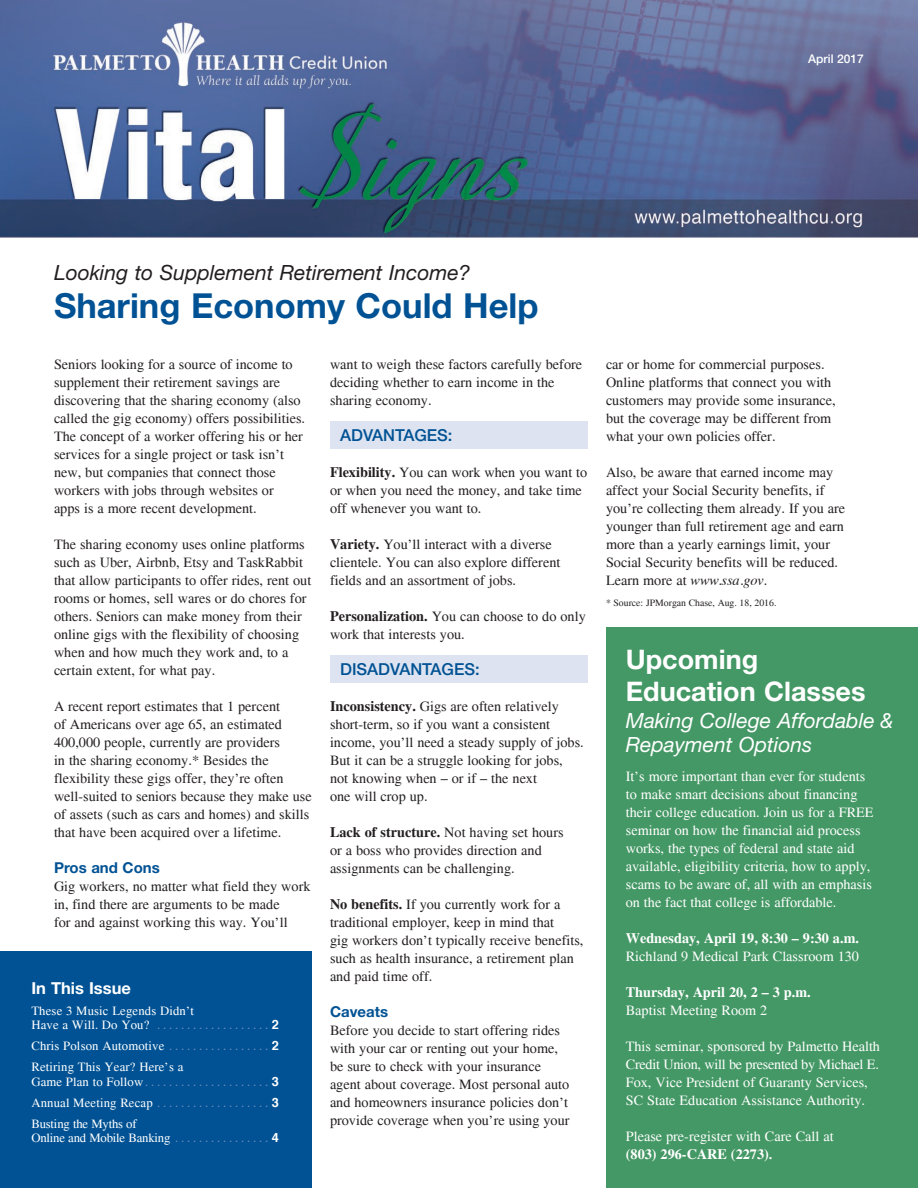
<style>
.page{position:relative;width:918px;height:1188px;background:#fff}
.page>*{position:absolute;margin:0;border:0;box-sizing:border-box;transform-origin:0 0}
.HEADLINE{font:700 34.5px "Helvetica Neue LT Std";color:#005294}
.HEADLINE-2{font:700 27px/31.5px "Helvetica Neue LT Std";color:#fff}
.KICKER{font:italic 21px/24px "Helvetica Neue LT Std";color:#fff}
.KICKER-2{font:italic 21px "Helvetica Neue LT Std";color:#231f20}
.BODY{font:500 16.5px "Helvetica Neue LT Std";color:#005294}
.SUBHEAD{font:700 16.5px "Helvetica Neue LT Std";color:#fff}
.SUBHEAD-2{font:700 15px "Helvetica Neue LT Std";color:#005294}
.BODY-2{font:14.25px/18px "Times";color:#231f20}
.BODY-3{font:14.25px/18px "Times";color:#fff}
.BODY-4{font:700 14.25px/18px "Times";color:#fff}
.BODY-5{font:12.75px/14.2px "Times";letter-spacing:.01em;color:#fff}
.BODY-6{font:12.75px/14.2px "Times";letter-spacing:-.015em;color:#fff}
.BODY-7{font:12.75px "Times";letter-spacing:.01em;color:#7491c0}
.BODY-8{font:700 12.75px "Helvetica";color:#fff}
.t1{font:500 12px "Helvetica Neue LT Std";color:#fff}
.FOOTNOTE{font:9.75px "Times";color:#231f20}
.s1{font-weight:700}
.s2{color:#7491c0}
.s3{color:#fff}
.s4{font-style:italic}
.s5{font-weight:400}
.s6{font-family:"Times New Roman";font-weight:700}
</style>
<div class="page">
<div style="left:330px;top:421px;width:258px;height:28px;background:#dde3f0"></div>
<div style="left:330px;top:655px;width:258px;height:28px;background:#dde3f0"></div>
<div style="left:606px;top:627px;width:312px;height:561px;background:#449865"></div>
<div style="left:0;top:951px;width:312px;height:237px;background:#005294"></div>
<img style="left:0;top:0;width:918px;height:237px">
<p class="t1" style="left:808px;top:51px;width:57px">April 2017</p>
<p class="KICKER-2" style="left:54px;top:260px;width:418px">Looking to Supplement Retirement Income?</p>
<p class="HEADLINE" style="left:54px;top:284px;width:486px">Sharing Economy Could Help</p>
<p class="BODY-2" style="left:54px;top:355px;width:253px">Seniors looking for a source of income to supplement their retirement savings are discovering that the sharing economy (also called the gig economy) offers possibilities.<br>The concept of a worker offering his or her services for a single project or task isn’t new, but companies that connect those workers with jobs through websites or<br>apps is a more recent development.</p>
<p class="BODY-2" style="left:54px;top:535px;width:259px">The sharing economy uses online platforms such as Uber, Airbnb, Etsy and TaskRabbit that allow participants to offer rides, rent out rooms or homes, sell wares or do chores for others. Seniors can make money from their online gigs with the flexibility of choosing when and how much they work and, to a certain extent, for what pay.</p>
<p class="BODY-2" style="left:54px;top:697px;width:259px">A recent report estimates that 1 percent<br>of Americans over age 65, an estimated 400,000 people, currently are providers<br>in the sharing economy.* Besides the flexibility these gigs offer, they’re often well-suited to seniors because they make use of assets (such as cars and homes) and skills that have been acquired over a lifetime.</p>
<p class="SUBHEAD-2" style="left:54px;top:858px;width:107px">Pros and Cons</p>
<p class="BODY-2" style="left:54px;top:877px;width:258px">Gig workers, no matter what field they work in, find there are arguments to be made<br>for and against working this way. You’ll</p>
<p class="BODY-2" style="left:330px;top:355px;width:254px">want to weigh these factors carefully before deciding whether to earn income in the sharing economy.</p>
<p class="BODY" style="left:340px;top:425px;width:114px">ADVANTAGES:</p>
<p class="BODY-2" style="left:330px;top:463px;width:259px"><span class="s1">Flexibility.</span> You can work when you want to or when you need the money, and take time off whenever you want to.</p>
<p class="BODY-2" style="left:330px;top:535px;width:232px"><span class="s1">Variety.</span> You’ll interact with a diverse clientele. You can also explore different fields and an assortment of jobs.</p>
<p class="BODY-2" style="left:330px;top:607px;width:257px"><span class="s1">Personalization.</span> You can choose to do only work that interests you.</p>
<p class="BODY" style="left:340px;top:659px;width:141px">DISADVANTAGES:</p>
<p class="BODY-2" style="left:330px;top:697px;width:255px"><span class="s1">Inconsistency.</span> Gigs are often relatively short-term, so if you want a consistent income, you’ll need a steady supply of jobs.<br>But it can be a struggle looking for jobs, not knowing when – or if – the next<br>one will crop up.</p>
<p class="BODY-2" style="left:330px;top:823px;width:235px"><span class="s1">Lack of structure.</span> Not having set hours or a boss who provides direction and assignments can be challenging.</p>
<p class="BODY-2" style="left:330px;top:895px;width:255px"><span class="s1">No benefits.</span> If you currently work for a traditional employer, keep in mind that<br>gig workers don’t typically receive benefits, such as health insurance, a retirement plan and paid time off.</p>
<p class="SUBHEAD-2" style="left:330px;top:1002px;width:60px">Caveats</p>
<p class="BODY-2" style="left:330px;top:1021px;width:241px">Before you decide to start offering rides with your car or renting out your home, be sure to check with your insurance agent about coverage. Most personal auto and homeowners insurance policies don’t provide coverage when you’re using your</p>
<p class="SUBHEAD" style="left:31px;top:977px;width:101px">In This Issue</p>
<p class="BODY-5" style="left:31px;top:1004px;width:164px">These 3 Music Legends Didn’t<br>Have a Will. Do You? <span class="s2">....................</span></p>
<p class="BODY-8" style="left:272px;top:1015px;width:9px">2</p>
<p class="BODY-5" style="left:31px;top:1039px;width:139px">Chris Polson Automotive<span class="s2">..................</span></p>
<p class="BODY-8" style="left:272px;top:1036px;width:9px">2</p>
<p class="BODY-5" style="left:31px;top:1060px;width:154px">Retiring This Year? Here’s a<br>Game Plan to Follow<span class="s2">......................</span></p>
<p class="BODY-8" style="left:272px;top:1071px;width:9px">3</p>
<p class="BODY-7" style="left:31px;top:1095px;width:127px"><span class="s3">Annual Meeting Recap</span>....................</p>
<p class="BODY-8" style="left:272px;top:1092px;width:9px">3</p>
<p class="BODY-6" style="left:31px;top:1116px;width:145px">Busting the Myths of<br>Online and Mobile Banking<span class="s2">.................</span></p>
<p class="BODY-8" style="left:272px;top:1127px;width:9px">4</p>
<p class="BODY-2" style="left:606px;top:355px;width:231px">car or home for commercial purposes.<br>Online platforms that connect you with customers may provide some insurance, but the coverage may be different from what your own policies offer.</p>
<p class="BODY-2" style="left:606px;top:463px;width:241px">Also, be aware that earned income may affect your Social Security benefits, if you’re collecting them already. If you are younger than full retirement age and earn more than a yearly earnings limit, your Social Security benefits will be reduced.<br>Learn more at <span class="s4">www.ssa.gov</span>.</p>
<p class="FOOTNOTE" style="left:606px;top:597px;width:172px">* Source: JPMorgan Chase, Aug. 18, 2016.</p>
<p class="HEADLINE-2" style="left:626px;top:643px;width:241px">Upcoming<br>Education Classes</p>
<p class="KICKER" style="left:626px;top:708px;width:269px">Making College Affordable &amp;<br>Repayment Options</p>
<p class="BODY-3" style="left:626px;top:768px;width:249px">It’s more important than ever for students to make smart decisions about financing their college education. Join us for a FREE seminar on how the financial aid process works, the types of federal and state aid available, eligibility criteria, how to apply, scams to be aware of, all with an emphasis on the fact that college is affordable.</p>
<p class="BODY-3" style="left:626px;top:930px;width:235px"><span class="s1">Wednesday, April 19, 8:30 – 9:30 a.m.<br></span>Richland 9 Medical Park Classroom 130</p>
<p class="BODY-4" style="left:626px;top:983px;width:187px">Thursday, April 20, 2 – 3 p.m.<br><span class="s5">Baptist Meeting Room 2</span></p>
<p class="BODY-3" style="left:626px;top:1038px;width:256px">This seminar, sponsored by Palmetto Health Credit Union, will be presented by Michael E.<br>Fox, Vice President of Guaranty Services, SC State Education Assistance Authority.</p>
<p class="BODY-3" style="left:626px;top:1128px;width:209px">Please pre-register with Care Call at <span class="s1">(803) 296-CARE (2273)</span><span class="s6">.</span></p>
</div>
